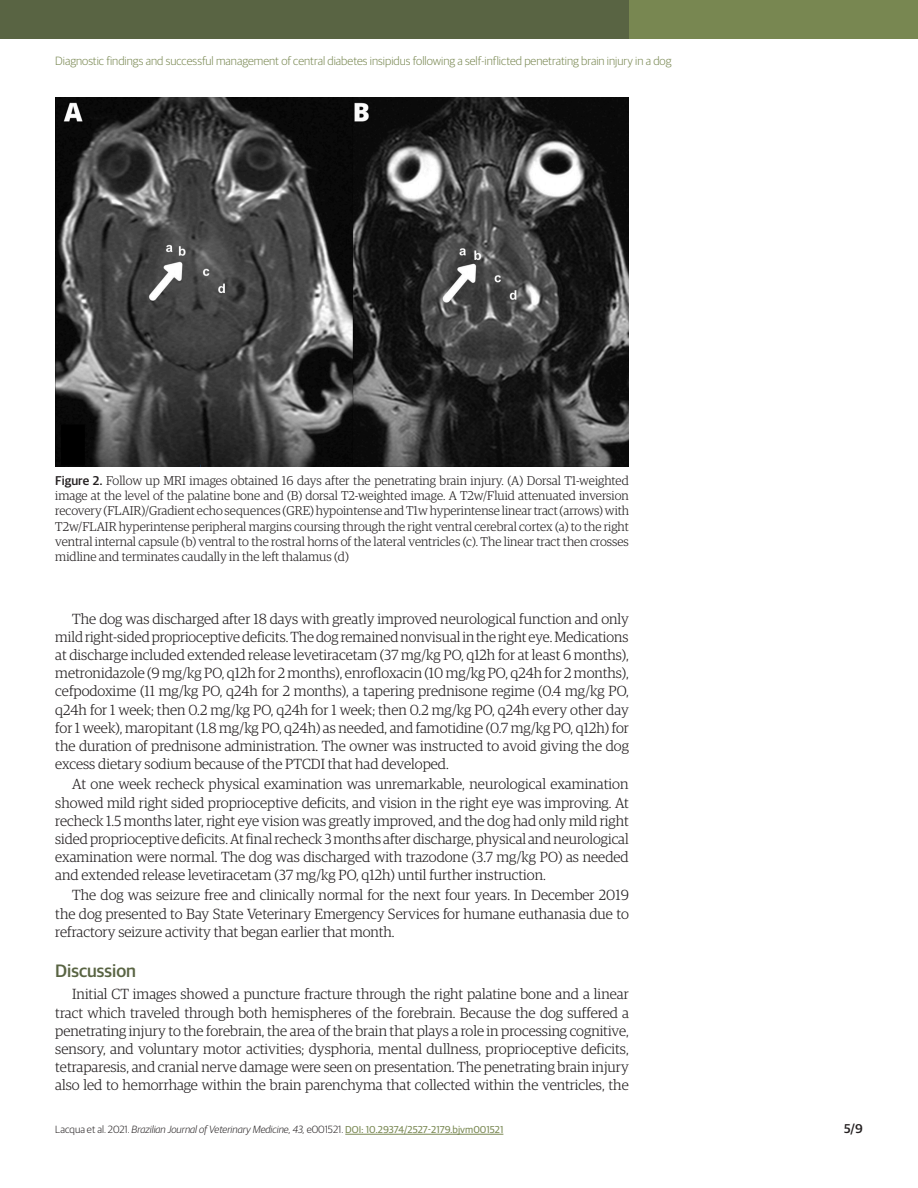
<style>
.page{position:relative;width:918px;height:1188px;background:#fff}
.page>*{position:absolute;margin:0;border:0;box-sizing:border-box;transform-origin:0 0}
.Heading1{font:500 18px "Guardian Sans";color:#596443}
.Paragraph{font:300 14.7px/18.1px "Guardian Egyptian";color:#231f20;text-align:justify}
.FigureCaption{font:300 12.75px/15.3px "Guardian Egyptian";color:#231f20;text-align:justify}
.t1{font:500 12.75px "Guardian Sans";color:#231f20}
.t2{font:300 12px "Guardian Sans";color:#788751}
.t3{font:italic 300 10.5px "Guardian Sans";color:#231f20}
.s1{font-family:"Guardian Sans";font-weight:500}
.s2{font-style:normal}
.s3{font-weight:400;font-style:normal;font-size:10.05px;color:#788751}
</style>
<div class="page">
<hr style="left:345px;top:1134px;width:158px;height:1px;background:#788751">
<div style="left:623px;top:0;width:295px;height:38px;background:#788751"></div>
<div style="left:0;top:0;width:629px;height:38px;background:#596443"></div>
<img style="left:55px;top:98px;width:574px;height:368px">
<p class="t2" style="left:55px;top:52px;width:618px">Diagnostic findings and successful management of central diabetes insipidus following a self-inflicted penetrating brain injury in a dog</p>
<p class="FigureCaption" style="left:55px;top:472px;width:575px"><span class="s1">Figure 2.</span> Follow up MRI images obtained 16 days after the penetrating brain injury. (A) Dorsal T1-weighted image at the level of the palatine bone and (B) dorsal T2-weighted image. A T2w/Fluid attenuated inversion recovery (FLAIR)/Gradient echo sequences (GRE) hypointense and T1w hyperintense linear tract (arrows) with T2w/FLAIR hyperintense peripheral margins coursing through the right ventral cerebral cortex (a) to the right ventral internal capsule (b) ventral to the rostral horns of the lateral ventricles (c). The linear tract then crosses midline and terminates caudally in the left thalamus (d)</p>
<p class="Paragraph" style="left:55px;top:609px;width:575px;text-indent:17px">The dog was discharged after 18 days with greatly improved neurological function and only mild right-sided proprioceptive deficits. The dog remained nonvisual in the right eye. Medications at discharge included extended release levetiracetam (37 mg/kg PO, q12h for at least 6 months), metronidazole (9 mg/kg PO, q12h for 2 months), enrofloxacin (10 mg/kg PO, q24h for 2 months), cefpodoxime (11 mg/kg PO, q24h for 2 months), a tapering prednisone regime (0.4 mg/kg PO, q24h for 1 week; then 0.2 mg/kg PO, q24h for 1 week; then 0.2 mg/kg PO, q24h every other day for 1 week), maropitant (1.8 mg/kg PO, q24h) as needed, and famotidine (0.7 mg/kg PO, q12h) for the duration of prednisone administration. The owner was instructed to avoid giving the dog excess dietary sodium because of the PTCDI that had developed.</p>
<p class="Paragraph" style="left:55px;top:774px;width:575px;text-indent:17px">At one week recheck physical examination was unremarkable, neurological examination showed mild right sided proprioceptive deficits, and vision in the right eye was improving. At recheck 1.5 months later, right eye vision was greatly improved, and the dog had only mild right sided proprioceptive deficits. At final recheck 3 months after discharge, physical and neurological examination were normal. The dog was discharged with trazodone (3.7 mg/kg PO) as needed and extended release levetiracetam (37 mg/kg PO, q12h) until further instruction.</p>
<p class="Paragraph" style="left:55px;top:885px;width:575px;text-indent:17px">The dog was seizure free and clinically normal for the next four years. In December 2019 the dog presented to Bay State Veterinary Emergency Services for humane euthanasia due to refractory seizure activity that began earlier that month.</p>
<p class="Heading1" style="left:55px;top:958px;width:82px">Discussion</p>
<p class="Paragraph" style="left:55px;top:984px;width:575px;text-indent:17px">Initial CT images showed a puncture fracture through the right palatine bone and a linear tract which traveled through both hemispheres of the forebrain. Because the dog suffered a penetrating injury to the forebrain, the area of the brain that plays a role in processing cognitive, sensory, and voluntary motor activities; dysphoria, mental dullness, proprioceptive deficits, tetraparesis, and cranial nerve damage were seen on presentation. The penetrating brain injury also led to hemorrhage within the brain parenchyma that collected within the ventricles, the</p>
<p class="t3" style="left:55px;top:1122px;width:450px"><span class="s2">Lacqua et al. 2021.</span> Brazilian Journal of Veterinary Medicine, 43, <span class="s2">e001521.</span> <span class="s3">DOI: 10.29374/2527-2179.bjvm001521</span></p>
<p class="t1" style="left:844px;top:1119px;width:20px">5/9</p>
</div>
